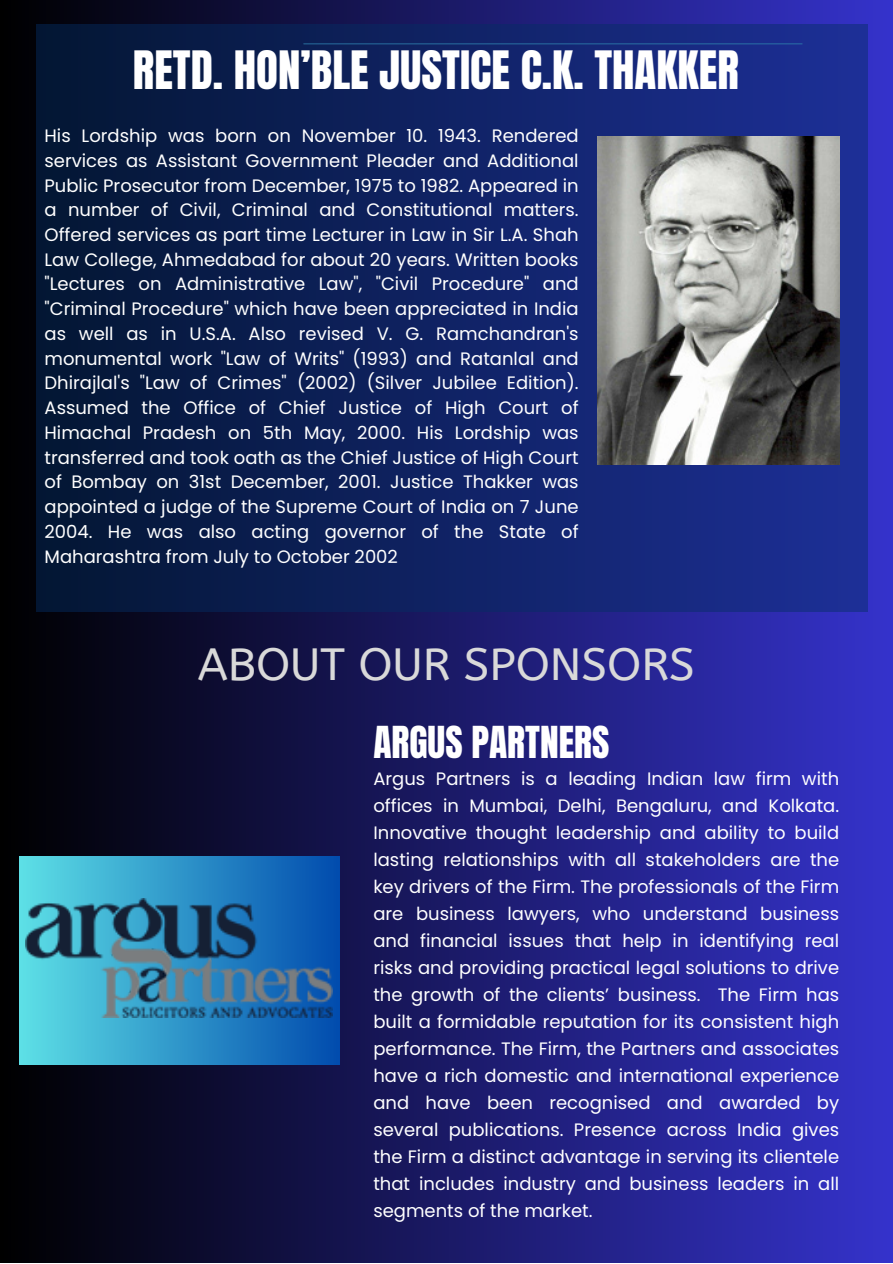
<style>
.page{position:relative;width:893px;height:1264px;background:#fff}
.page>*{position:absolute;margin:0;border:0;box-sizing:border-box;transform-origin:0 0}
.t1{font:45px "Anton";color:#fff}
.t2{font:45px "A Bee Zee";color:#d9d9d9}
.t3{font:37.5px "Anton";color:#fff}
.t4{font:18px/24.8px "Poppins";color:#fff;text-align:justify}
</style>
<div class="page">
<div style="left:0;top:0;width:892px;height:1262px;background:linear-gradient(to right,#000100,#3532cb)"></div>
<div style="left:36px;top:24px;width:831px;height:587px;background:linear-gradient(to right,#031632,#1d2f98)"></div>
<img style="left:597px;top:136px;width:242px;height:329px">
<div style="left:19px;top:856px;width:320px;height:208px;background:linear-gradient(to right,#5de0e6,#014cae)"></div>
<img style="left:26px;top:898px;width:307px;height:119px">
<p class="t1" style="left:133px;top:37px;width:607px">RETD. HON’BLE JUSTICE C.K. THAKKER</p>
<p class="t4" style="left:45px;top:123px;width:535px">His Lordship was born on November 10. 1943. Rendered services as Assistant Government Pleader and Additional Public Prosecutor from December, 1975 to 1982. Appeared in a number of Civil, Criminal and Constitutional matters.<br>Offered services as part time Lecturer in Law in Sir L.A. Shah Law College, Ahmedabad for about 20 years. Written books "Lectures on Administrative Law", "Civil Procedure" and "Criminal Procedure" which have been appreciated in India as well as in U.S.A. Also revised V. G. Ramchandran's monumental work "Law of Writs" (1993) and Ratanlal and Dhirajlal's "Law of Crimes" (2002) (Silver Jubilee Edition).<br>Assumed the Office of Chief Justice of High Court of Himachal Pradesh on 5th May, 2000. His Lordship was transferred and took oath as the Chief Justice of High Court of Bombay on 31st December, 2001. Justice Thakker was appointed a judge of the Supreme Court of India on 7 June 2004. He was also acting governor of the State of Maharashtra from July to October 2002</p>
<p class="t2" style="left:198px;top:638px;width:498px">ABOUT OUR SPONSORS</p>
<p class="t3" style="left:373px;top:715px;width:237px">ARGUS PARTNERS</p>
<p class="t4" style="left:373px;top:765px;width:467px;line-height:27px">Argus Partners is a leading Indian law firm with offices in Mumbai, Delhi, Bengaluru, and Kolkata.<br>Innovative thought leadership and ability to build lasting relationships with all stakeholders are the key drivers of the Firm. The professionals of the Firm are business lawyers, who understand business and financial issues that help in identifying real risks and providing practical legal solutions to drive the growth of the clients’ business. The Firm has built a formidable reputation for its consistent high performance. The Firm, the Partners and associates have a rich domestic and international experience and have been recognised and awarded by several publications. Presence across India gives the Firm a distinct advantage in serving its clientele that includes industry and business leaders in all segments of the market.</p>
</div>
